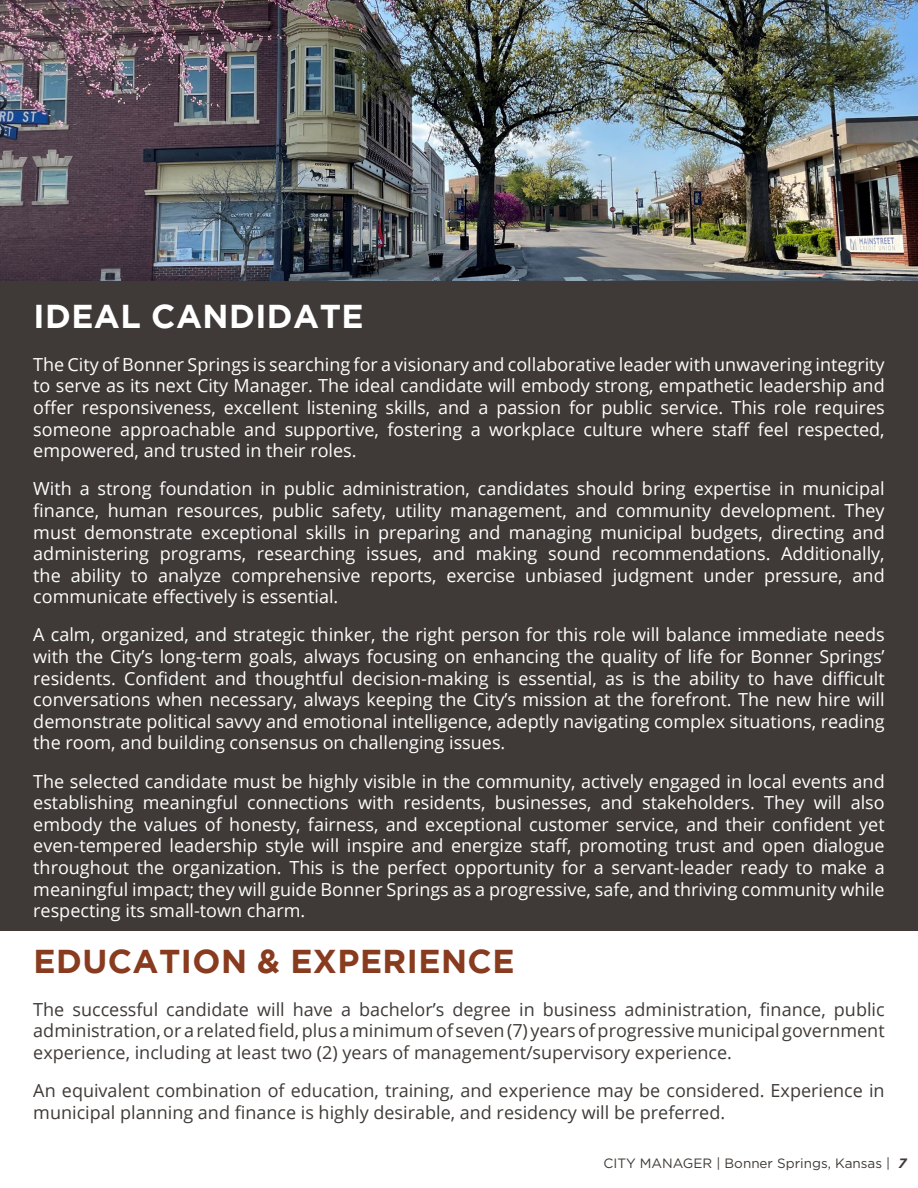
<style>
.page{position:relative;width:918px;height:1188px;background:#fff}
.page>*{position:absolute;margin:0;border:0;box-sizing:border-box;transform-origin:0 0}
.t1{font:700 33px "Gotham";letter-spacing:.015em;color:#883b1e}
.t2{font:700 33px "Gotham";letter-spacing:.015em;color:#fff}
.text{font:18px/21.6px "Open Sans";color:#fff;text-align:justify}
.text-2{font:18px/21.6px "Open Sans";color:#3f3a37;text-align:justify}
.t3{font:13.5px "Gotham";color:#3f3a37}
.s1{font-weight:700;font-style:italic}
</style>
<div class="page">
<div style="left:0;top:279px;width:918px;height:652px;background:#3f3a37"></div>
<img style="left:0;top:0;width:918px;height:281px">
<p class="t2" style="left:34px;top:298px;width:332px">IDEAL CANDIDATE</p>
<p class="text" style="left:33px;top:353px;width:853px">The City of Bonner Springs is searching for a visionary and collaborative leader with unwavering integrity to serve as its next City Manager. The ideal candidate will embody strong, empathetic leadership and offer responsiveness, excellent listening skills, and a passion for public service. This role requires someone approachable and supportive, fostering a workplace culture where staff feel respected, empowered, and trusted in their roles.</p>
<p class="text" style="left:33px;top:478px;width:853px">With a strong foundation in public administration, candidates should bring expertise in municipal finance, human resources, public safety, utility management, and community development. They must demonstrate exceptional skills in preparing and managing municipal budgets, directing and administering programs, researching issues, and making sound recommendations. Additionally, the ability to analyze comprehensive reports, exercise unbiased judgment under pressure, and communicate effectively is essential.</p>
<p class="text" style="left:33px;top:624px;width:853px">A calm, organized, and strategic thinker, the right person for this role will balance immediate needs with the City’s long-term goals, always focusing on enhancing the quality of life for Bonner Springs’ residents. Confident and thoughtful decision-making is essential, as is the ability to have difficult conversations when necessary, always keeping the City’s mission at the forefront. The new hire will demonstrate political savvy and emotional intelligence, adeptly navigating complex situations, reading the room, and building consensus on challenging issues.</p>
<p class="text" style="left:33px;top:770px;width:853px">The selected candidate must be highly visible in the community, actively engaged in local events and establishing meaningful connections with residents, businesses, and stakeholders. They will also embody the values of honesty, fairness, and exceptional customer service, and their confident yet even-tempered leadership style will inspire and energize staff, promoting trust and open dialogue throughout the organization. This is the perfect opportunity for a servant-leader ready to make a meaningful impact; they will guide Bonner Springs as a progressive, safe, and thriving community while respecting its small-town charm.</p>
<p class="t1" style="left:34px;top:943px;width:482px">EDUCATION &amp; EXPERIENCE</p>
<p class="text-2" style="left:33px;top:998px;width:853px">The successful candidate will have a bachelor’s degree in business administration, finance, public administration, or a related field, plus a minimum of seven (7) years of progressive municipal government experience, including at least two (2) years of management/supervisory experience.</p>
<p class="text-2" style="left:33px;top:1079px;width:853px">An equivalent combination of education, training, and experience may be considered. Experience in municipal planning and finance is highly desirable, and residency will be preferred.</p>
<p class="t3" style="left:603px;top:1155px;width:305px">CITY MANAGER | Bonner Springs, Kansas | <span class="s1">7</span></p>
</div>
